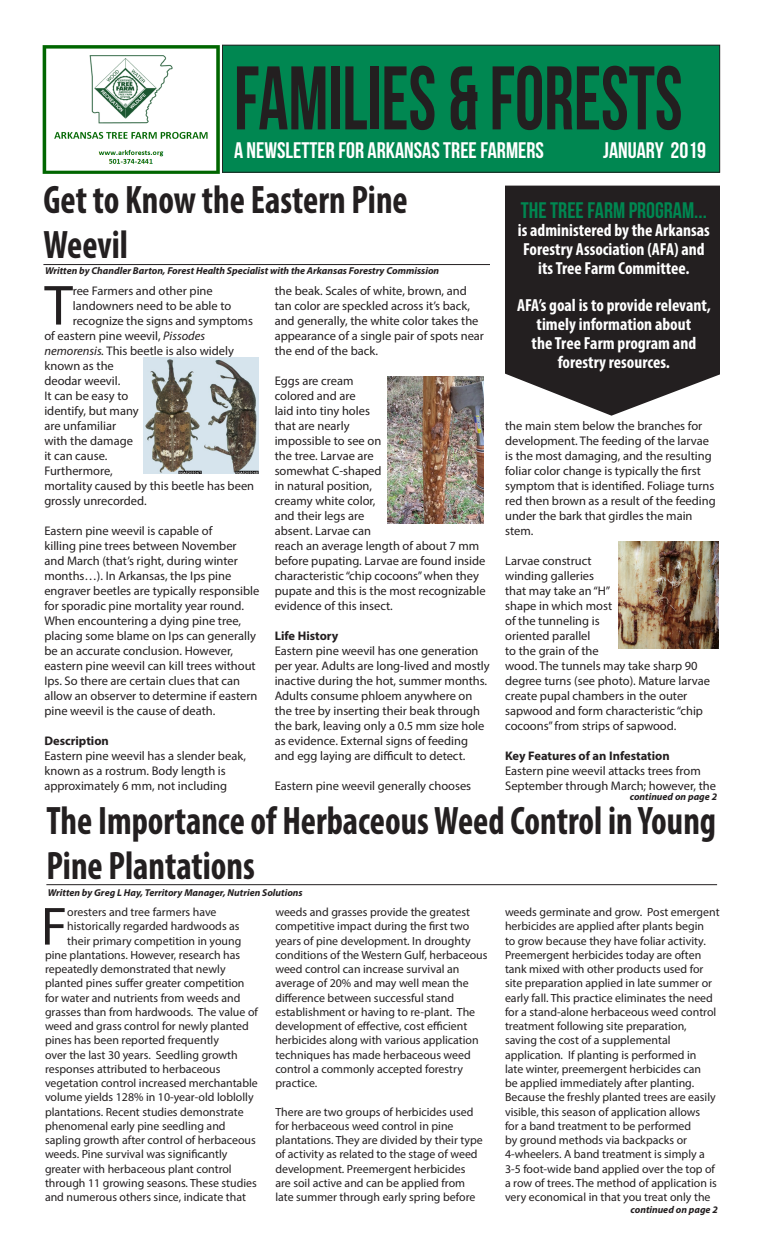
<style>
.page{position:relative;width:765px;height:1260px;background:#fff}
.page>*{position:absolute;margin:0;border:0;box-sizing:border-box;transform-origin:0 0}
.Company_Name{font:90px "Bebas Neue";color:#231f20;scale:.82 1}
.t1{font:57px "Myriad Pro";color:#231f20}
.t2{font:54.12px "Myriad Pro";color:#231f20}
.Head_2{font:700 condensed 39.88px/45px "Myriad Pro";color:#231f20;scale:.91 1}
.Body_2{font:22.5px "Bebas Neue";color:#fff}
.Body_2-2{font:22.5px "Bebas Neue";color:#008751}
.Body_2-3{font:700 condensed 17.5px/18.8px "Myriad Pro";color:#fff;text-align:center}
.t3{font:12.5px/15px "Myriad Pro";color:#231f20}
.t4{font:700 12.5px "Myriad Pro";color:#231f20}
.t5{font:11.88px/14.2px "Myriad Pro";color:#231f20}
.t6{font:italic 700 10px "Myriad Pro";color:#231f20}
.s1{font-style:italic}
</style>
<div class="page">
<div style="left:222px;top:45px;width:498px;height:127px;background:#008751"></div>
<svg style="left:505px;top:186px;width:215px;height:230px;background:#373334"></svg>
<hr style="left:46px;top:884px;width:671px;height:1px;background:#231f20">
<div style="left:44px;top:45px;width:676px;height:128px;border:1px solid #231f20"></div>
<hr style="left:222px;top:45px;width:1px;height:127px;background:#231f20">
<img style="left:42px;top:45px;width:179px;height:129px">
<hr style="left:43px;top:264px;width:447px;height:1px;background:#231f20">
<img style="left:388px;top:377px;width:95px;height:147px">
<img style="left:618px;top:542px;width:101px;height:107px">
<img style="left:144px;top:357px;width:114px;height:117px">
<p class="Company_Name" style="left:234px;top:49px;width:549px">FAMILIES &amp; FORESTS</p>
<p class="Body_2" style="left:234px;top:138px;width:311px">A NEWSLETTER FOR ARKANSAS TREE FARMERS</p>
<p class="Body_2" style="left:603px;top:138px;width:104px">JANUARY 2019</p>
<p class="Head_2" style="left:43px;top:177px;width:402px">Get to Know the Eastern Pine<br>Weevil</p>
<p class="t6" style="left:45px;top:264px;width:396px">Written by Chandler Barton, Forest Health Specialist with the Arkansas Forestry Commission</p>
<p class="t1" style="left:44px;top:270px;width:30px">T</p>
<p class="t3" style="left:73px;top:283px;width:142px">ree Farmers and other pine</p>
<p class="t3" style="left:73px;top:298px;width:160px">landowners need to be able to</p>
<p class="t3" style="left:73px;top:313px;width:182px">recognize the signs and symptoms</p>
<p class="t3" style="left:44px;top:328px;width:162px">of eastern pine weevil, <span class="s1">Pissodes</span></p>
<p class="t3" style="left:44px;top:343px;width:191px"><span class="s1">nemorensis.</span> This beetle is also widely</p>
<p class="t3" style="left:44px;top:358px;width:71px">known as the</p>
<p class="t3" style="left:44px;top:373px;width:77px">deodar weevil.</p>
<p class="t3" style="left:44px;top:388px;width:85px">It can be easy to</p>
<p class="t3" style="left:44px;top:403px;width:96px">identify, but many</p>
<p class="t3" style="left:44px;top:418px;width:73px">are unfamiliar</p>
<p class="t3" style="left:44px;top:433px;width:90px">with the damage</p>
<p class="t3" style="left:44px;top:448px;width:65px">it can cause.</p>
<p class="t3" style="left:44px;top:463px;width:70px">Furthermore,</p>
<p class="t3" style="left:44px;top:478px;width:211px">mortality caused by this beetle has been</p>
<p class="t3" style="left:44px;top:493px;width:104px">grossly unrecorded.</p>
<p class="t3" style="left:44px;top:523px;width:216px">Eastern pine weevil is capable of<br>killing pine trees between November and March (that’s right, during winter months…). In Arkansas, the Ips pine engraver beetles are typically responsible for sporadic pine mortality year round.<br>When encountering a dying pine tree, placing some blame on Ips can generally be an accurate conclusion. However, eastern pine weevil can kill trees without Ips. So there are certain clues that can allow an observer to determine if eastern pine weevil is the cause of death.</p>
<p class="t4" style="left:44px;top:732px;width:66px">Description</p>
<p class="t3" style="left:44px;top:748px;width:203px">Eastern pine weevil has a slender beak, known as a rostrum. Body length is approximately 6 mm, not including</p>
<p class="t3" style="left:275px;top:283px;width:211px">the beak. Scales of white, brown, and tan color are speckled across it’s back, and generally, the white color takes the appearance of a single pair of spots near the end of the back.</p>
<p class="t3" style="left:275px;top:373px;width:212px">Eggs are cream<br>colored and are<br>laid into tiny holes<br>that are nearly<br>impossible to see on<br>the tree. Larvae are<br>somewhat C-shaped<br>in natural position,<br>creamy white color,<br>and their legs are<br>absent. Larvae can<br>reach an average length of about 7 mm before pupating. Larvae are found inside characteristic “chip cocoons” when they pupate and this is the most recognizable evidence of this insect.</p>
<p class="t4" style="left:275px;top:628px;width:65px">Life History</p>
<p class="t3" style="left:275px;top:643px;width:217px">Eastern pine weevil has one generation per year. Adults are long-lived and mostly inactive during the hot, summer months.<br>Adults consume phloem anywhere on the tree by inserting their beak through the bark, leaving only a 0.5 mm size hole as evidence. External signs of feeding and egg laying are difficult to detect.</p>
<p class="t3" style="left:275px;top:778px;width:198px">Eastern pine weevil generally chooses</p>
<p class="Body_2-2" style="left:521px;top:197px;width:187px">THE TREE FARM PROGRAM...</p>
<p class="Body_2-3" style="left:518px;top:221px;width:194px">is administered by the Arkansas<br>Forestry Association (AFA) and its Tree Farm Committee.</p>
<p class="Body_2-3" style="left:517px;top:296px;width:195px">AFA’s goal is to provide relevant, timely information about</p>
<p class="Body_2-3" style="left:532px;top:333px;width:166px">the Tree Farm program and forestry resources.</p>
<p class="t3" style="left:505px;top:418px;width:212px">the main stem below the branches for development. The feeding of the larvae is the most damaging, and the resulting foliar color change is typically the first symptom that is identified. Foliage turns red then brown as a result of the feeding under the bark that girdles the main stem.</p>
<p class="t3" style="left:505px;top:553px;width:206px">Larvae construct<br>winding galleries<br>that may take an “H”<br>shape in which most<br>of the tunneling is<br>oriented parallel<br>to the grain of the<br>wood. The tunnels may take sharp 90 degree turns (see photo). Mature larvae create pupal chambers in the outer sapwood and form characteristic “chip cocoons” from strips of sapwood.</p>
<p class="t4" style="left:505px;top:747px;width:166px">Key Features of an Infestation</p>
<p class="t3" style="left:505px;top:763px;width:212px">Eastern pine weevil attacks trees from<br>September through March; however, the</p>
<p class="t6" style="left:630px;top:790px;width:89px">continued on page 2</p>
<p class="Head_2" style="left:46px;top:797px;width:737px">The Importance of Herbaceous Weed Control in Young<br>Pine Plantations</p>
<p class="t2" style="left:41px;top:893px;width:28px">F</p>
<p class="t5" style="left:67px;top:905px;width:151px">oresters and tree farmers have</p>
<p class="t6" style="left:48px;top:886px;width:256px">Written by Greg L Hay, Territory Manager, Nutrien Solutions</p>
<p class="t5" style="left:275px;top:905px;width:214px">weeds and grasses provide the greatest competitive impact during the first two years of pine development. In droughty conditions of the Western Gulf, herbaceous weed control can increase survival an average of 20% and may well mean the difference between successful stand establishment or having to re-plant. The development of effective, cost efficient herbicides along with various application techniques has made herbaceous weed control a commonly accepted forestry practice.</p>
<p class="t5" style="left:275px;top:1104px;width:209px">There are two groups of herbicides used for herbaceous weed control in pine plantations. They are divided by their type of activity as related to the stage of weed development. Preemergent herbicides are soil active and can be applied from late summer through early spring before</p>
<p class="t5" style="left:505px;top:905px;width:216px">weeds germinate and grow. Post emergent herbicides are applied after plants begin<br>to grow because they have foliar activity.<br>Preemergent herbicides today are often tank mixed with other products used for site preparation applied in late summer or early fall. This practice eliminates the need for a stand-alone herbaceous weed control treatment following site preparation, saving the cost of a supplemental application. If planting is performed in<br>late winter, preemergent herbicides can<br>be applied immediately after planting.<br>Because the freshly planted trees are easily visible, this season of application allows<br>for a band treatment to be performed<br>by ground methods via backpacks or 4-wheelers. A band treatment is simply a 3-5 foot-wide band applied over the top of a row of trees. The method of application is very economical in that you treat only the</p>
<p class="t5" style="left:67px;top:919px;width:174px">historically regarded hardwoods as</p>
<p class="t5" style="left:67px;top:933px;width:176px">their primary competition in young</p>
<p class="t5" style="left:45px;top:948px;width:197px">pine plantations. However, research has</p>
<p class="t5" style="left:45px;top:962px;width:182px">repeatedly demonstrated that newly</p>
<p class="t5" style="left:45px;top:976px;width:201px">planted pines suffer greater competition</p>
<p class="t5" style="left:45px;top:990px;width:197px">for water and nutrients from weeds and</p>
<p class="t5" style="left:45px;top:1005px;width:214px">grasses than from hardwoods. The value of</p>
<p class="t5" style="left:45px;top:1019px;width:205px">weed and grass control for newly planted</p>
<p class="t5" style="left:45px;top:1033px;width:176px">pines has been reported frequently</p>
<p class="t5" style="left:45px;top:1047px;width:194px">over the last 30 years. Seedling growth</p>
<p class="t5" style="left:45px;top:1062px;width:177px">responses attributed to herbaceous</p>
<p class="t5" style="left:45px;top:1076px;width:214px">vegetation control increased merchantable</p>
<p class="t5" style="left:45px;top:1090px;width:210px">volume yields 128% in 10-year-old loblolly</p>
<p class="t5" style="left:45px;top:1104px;width:200px">plantations. Recent studies demonstrate</p>
<p class="t5" style="left:45px;top:1119px;width:182px">phenomenal early pine seedling and</p>
<p class="t5" style="left:45px;top:1133px;width:212px">sapling growth after control of herbaceous</p>
<p class="t5" style="left:45px;top:1147px;width:184px">weeds. Pine survival was significantly</p>
<p class="t5" style="left:45px;top:1161px;width:188px">greater with herbaceous plant control</p>
<p class="t5" style="left:45px;top:1176px;width:213px">through 11 growing seasons. These studies</p>
<p class="t5" style="left:45px;top:1190px;width:203px">and numerous others since, indicate that</p>
<p class="t6" style="left:631px;top:1203px;width:89px">continued on page 2</p>
</div>
